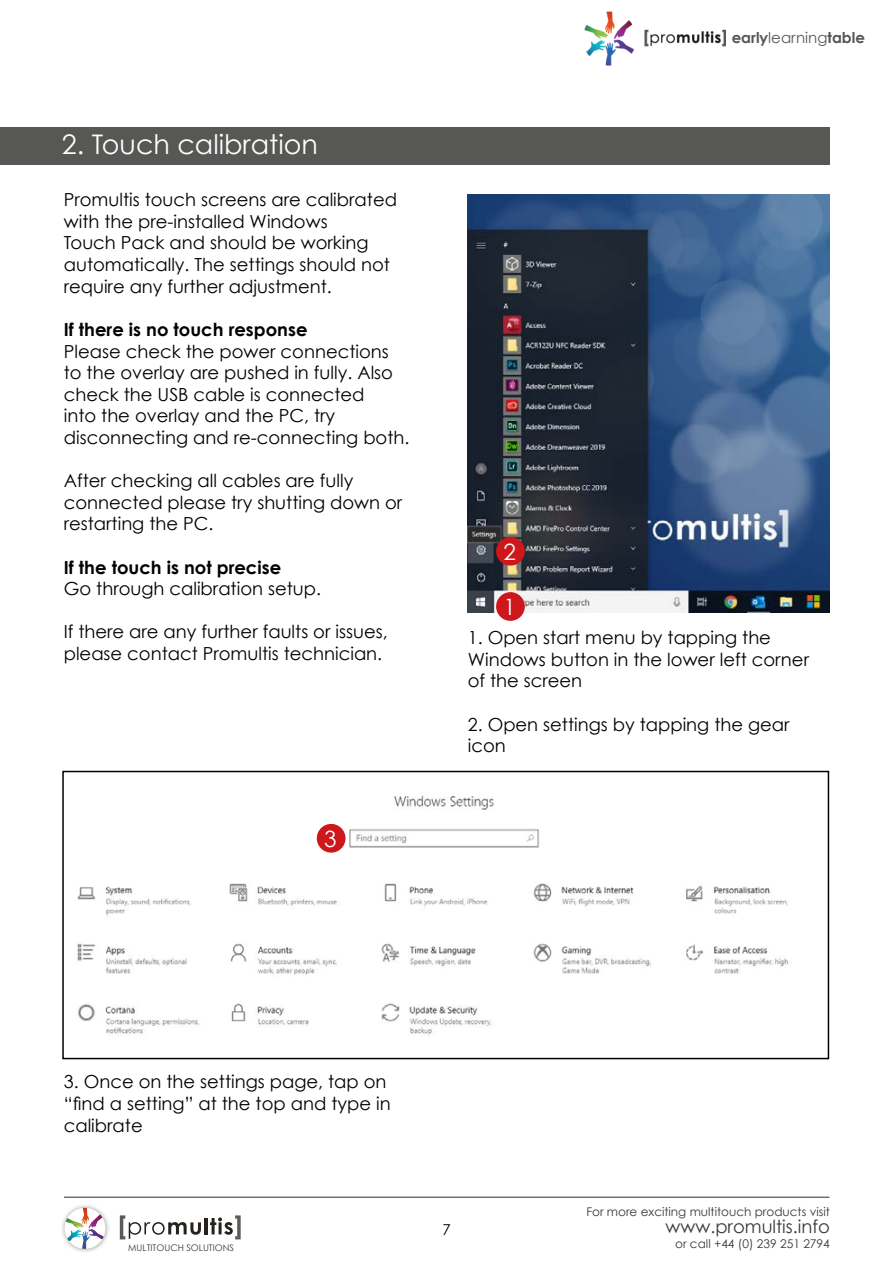
<style>
.page{position:relative;width:893px;height:1263px;background:#fff}
.page>*{position:absolute;margin:0;border:0;box-sizing:border-box;transform-origin:0 0}
.t1{font:27px "Century Gothic";color:#fff}
.t2{font:22.5px "Century Gothic";color:#fff}
.t3{font:18px/21.6px "Century Gothic";color:#000}
.t4{font:700 18px "Century Gothic";color:#000}
.t5{font:18px "Century Gothic";color:#3b3836}
.t6{font:700 15px "Century Gothic";color:#575756}
.t7{font:15px "Century Gothic";color:#000}
.t8{font:12px "Century Gothic";color:#3b3836}
.t9{font:9.15px "Century Gothic";color:#3b3836}
.s1{font-weight:400}
</style>
<div class="page">
<hr style="left:64px;top:1196px;width:765px;height:2px;background:#6e6a69">
<img style="left:62px;top:1205px;width:47px;height:47px">
<div style="left:65px;top:1208px;width:40px;height:41px;background:#fff;border-radius:50%"></div>
<img style="left:88px;top:1214px;width:14px;height:14px">
<img style="left:67px;top:1229px;width:15px;height:13px">
<img style="left:82px;top:1231px;width:8px;height:18px">
<img style="left:88px;top:1229px;width:16px;height:11px">
<img style="left:66px;top:1218px;width:18px;height:10px">
<img style="left:82px;top:1208px;width:7px;height:16px">
<svg style="left:120px;top:1215px;width:81px;height:24px"></svg>
<hr style="left:205px;top:1218px;width:3px;height:16px;background:#26231e">
<svg style="left:210px;top:1215px;width:31px;height:24px"></svg>
<img style="left:584px;top:12px;width:141px;height:54px">
<img style="left:468px;top:195px;width:361px;height:417px">
<img style="left:77px;top:795px;width:711px;height:240px">
<div style="left:62px;top:771px;width:767px;height:288px;border:2px solid #000"></div>
<div style="left:496px;top:592px;width:29px;height:29px;background:#cd171a;border-radius:50%"></div>
<div style="left:0;top:128px;width:829px;height:37px;background:#575756"></div>
<div style="left:317px;top:824px;width:28px;height:29px;background:#cd171a;border-radius:50%"></div>
<div style="left:496px;top:537px;width:29px;height:29px;background:#cd171a;border-radius:50%"></div>
<h1 class="t1" style="left:62px;top:128px;width:258px">2. Touch calibration</h1>
<p class="t3" style="left:64px;top:189px;width:335px">Promultis touch screens are calibrated with the pre-installed Windows<br>Touch Pack and should be working automatically. The settings should not require any further adjustment.</p>
<p class="t4" style="left:64px;top:318px;width:245px">If there is no touch response</p>
<p class="t3" style="left:64px;top:340px;width:347px">Please check the power connections to the overlay are pushed in fully. Also check the USB cable is connected<br>into the overlay and the PC, try disconnecting and re-connecting both.</p>
<p class="t3" style="left:64px;top:469px;width:340px">After checking all cables are fully connected please try shutting down or restarting the PC.</p>
<p class="t4" style="left:64px;top:556px;width:219px">If the touch is not precise</p>
<p class="t3" style="left:64px;top:577px;width:259px">Go through calibration setup.</p>
<p class="t3" style="left:64px;top:621px;width:325px">If there are any further faults or issues, please contact Promultis technician.</p>
<p class="t2" style="left:324px;top:825px;width:14px">3</p>
<p class="t2" style="left:503px;top:538px;width:14px">2</p>
<p class="t2" style="left:503px;top:593px;width:14px">1</p>
<p class="t6" style="left:732px;top:28px;width:135px">early<span class="s1">learning</span>table</p>
<p class="t3" style="left:468px;top:627px;width:343px">1. Open start menu by tapping the<br>Windows button in the lower left corner of the screen</p>
<p class="t3" style="left:468px;top:713px;width:323px">2. Open settings by tapping the gear icon</p>
<p class="t3" style="left:64px;top:1071px;width:328px">3. Once on the settings page, tap on “find a setting” at the top and type in calibrate</p>
<p class="t7" style="left:442px;top:1220px;width:10px">7</p>
<p class="t8" style="left:586px;top:1203px;width:245px">For more exciting multitouch products visit</p>
<p class="t5" style="left:665px;top:1214px;width:166px">www.promultis.info</p>
<p class="t9" style="left:128px;top:1241px;width:107px">MULTITOUCH SOLUTIONS</p>
<p class="t8" style="left:675px;top:1235px;width:156px">or call +44 (0) 239 251 2794</p>
</div>
